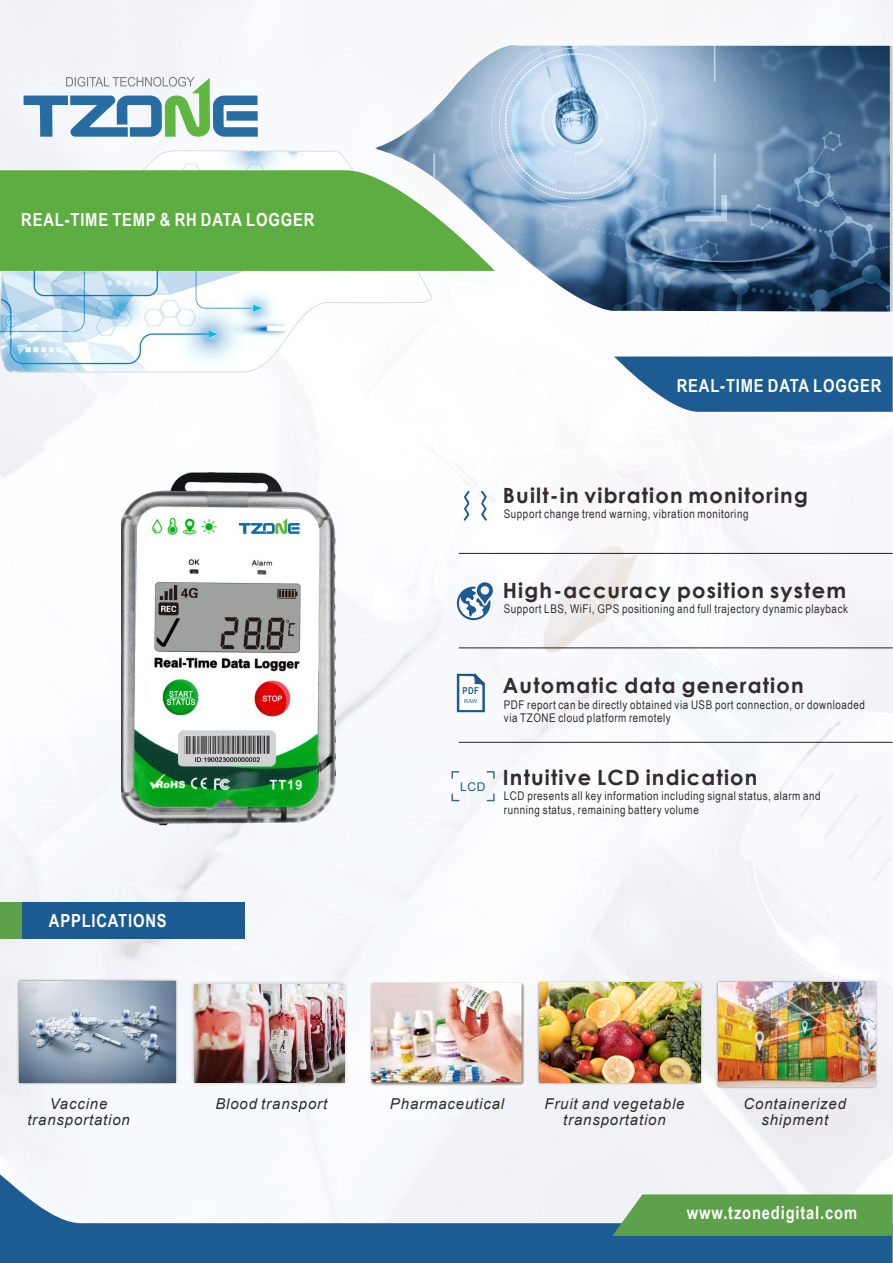
<style>
.page{position:relative;width:893px;height:1263px;background:#fff}
.page>*{position:absolute;margin:0;border:0;box-sizing:border-box;transform-origin:0 0}
.t1{font:700 21px "Century Gothic";letter-spacing:.055em;color:#332c2b}
.t2{font:700 18px "Arial Narrow";letter-spacing:.045em;color:#fefefe}
.t3{font:italic 15px/16.8px "Arial";letter-spacing:.055em;color:#332c2b;text-align:center}
.t4{font:12px/13.6px "Arial Narrow";letter-spacing:.045em;color:#332c2b}
.t5{font:12px "Arial";color:#1c5b92}
.t6{font:700 9.6px "Arial Narrow";color:#1c5b92}
.t7{font:5.4px "Arial";color:#1c5b92}
</style>
<div class="page">
<img style="left:0;top:0;width:893px;height:1174px">
<svg style="left:0;top:149px;width:438px;height:224px"></svg>
<div style="left:0;top:170px;width:374px;height:101px;background:#5ead42"></div>
<svg style="left:374px;top:37px;width:519px;height:279px"></svg>
<img style="left:376px;top:45px;width:514px;height:271px">
<svg style="left:614px;top:356px;width:279px;height:56px;background:#3a71a0"></svg>
<svg style="left:0;top:1174px;width:893px;height:89px"></svg>
<img style="left:370px;top:981px;width:155px;height:106px">
<div style="left:10px;top:902px;width:235px;height:36px;background:#1c5b92"></div>
<div style="left:0;top:902px;width:21px;height:36px;background:#5da14b"></div>
<svg style="left:612px;top:1194px;width:281px;height:42px;background:#65a555"></svg>
<svg style="left:24px;top:77px;width:234px;height:60px"></svg>
<img style="left:121px;top:468px;width:228px;height:364px">
<img style="left:187px;top:976px;width:166px;height:114px">
<img style="left:194px;top:984px;width:151px;height:98px">
<img style="left:534px;top:978px;width:171px;height:109px">
<img style="left:539px;top:983px;width:161px;height:99px">
<img style="left:713px;top:977px;width:167px;height:114px">
<img style="left:719px;top:982px;width:156px;height:104px">
<img style="left:14px;top:977px;width:167px;height:111px">
<img style="left:20px;top:982px;width:156px;height:100px">
<svg style="left:457px;top:674px;width:28px;height:38px"></svg>
<svg style="left:451px;top:771px;width:8px;height:8px"></svg>
<svg style="left:451px;top:794px;width:8px;height:7px"></svg>
<svg style="left:479px;top:771px;width:16px;height:30px"></svg>
<hr style="left:459px;top:553px;width:434px;height:1px;background:#332c2b">
<hr style="left:459px;top:647px;width:434px;height:1px;background:#332c2b">
<hr style="left:459px;top:742px;width:434px;height:1px;background:#332c2b">
<svg style="left:456px;top:582px;width:38px;height:38px"></svg>
<svg style="left:480px;top:489px;width:8px;height:33px"></svg>
<svg style="left:462px;top:489px;width:9px;height:33px"></svg>
<h2 class="t2" style="left:21px;top:206px;width:295px">REAL-TIME TEMP &amp; RH DATA LOGGER</h2>
<h2 class="t2" style="left:49px;top:907px;width:119px">APPLICATIONS</h2>
<h2 class="t2" style="left:677px;top:372px;width:206px">REAL-TIME DATA LOGGER</h2>
<h1 class="t1" style="left:503px;top:479px;width:307px">Built-in vibration monitoring</h1>
<p class="t4" style="left:504px;top:507px;width:246px">Support change trend warning, vibration monitoring</p>
<h1 class="t1" style="left:503px;top:574px;width:345px">High-accuracy position system</h1>
<p class="t4" style="left:504px;top:602px;width:346px">Support LBS, WiFi, GPS positioning and full trajectory dynamic playback</p>
<p class="t6" style="left:462px;top:684px;width:18px">PDF</p>
<p class="t7" style="left:464px;top:697px;width:14px">RAW</p>
<p class="t5" style="left:460px;top:778px;width:27px">LCD</p>
<h1 class="t1" style="left:503px;top:669px;width:302px">Automatic data generation</h1>
<p class="t4" style="left:504px;top:697px;width:363px">PDF report can be directly obtained via USB port connection, or downloaded via TZONE cloud platform remotely</p>
<h1 class="t1" style="left:503px;top:761px;width:256px">Intuitive LCD indication</h1>
<p class="t4" style="left:504px;top:789px;width:318px">LCD presents all key information including signal status, alarm and running status, remaining battery volume</p>
<p class="t3" style="left:27px;top:1095px;width:104px">Vaccine transportation</p>
<p class="t3" style="left:544px;top:1095px;width:142px">Fruit and vegetable transportation</p>
<p class="t3" style="left:215px;top:1095px;width:113px">Blood transport</p>
<p class="t3" style="left:390px;top:1095px;width:116px">Pharmaceutical</p>
<p class="t3" style="left:743px;top:1095px;width:104px">Containerized shipment</p>
<h2 class="t2" style="left:687px;top:1199px;width:172px">www.tzonedigital.com</h2>
</div>
